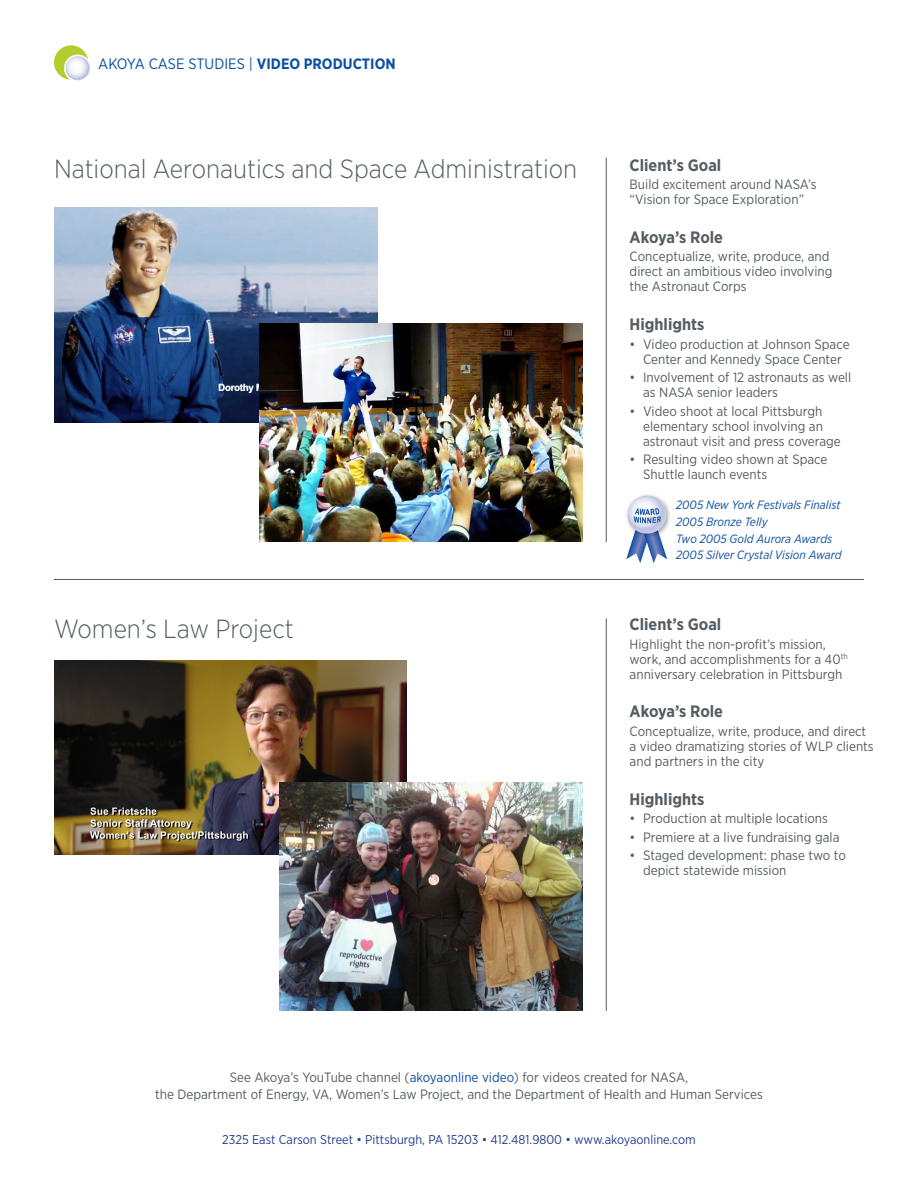
<style>
.page{position:relative;width:918px;height:1188px;background:#fff}
.page>*{position:absolute;margin:0;border:0;box-sizing:border-box;transform-origin:0 0}
.Main_text{font:300 26.25px "Gotham Narrow";color:#555d62}
.Main_text-2{font:700 16.5px "Gotham Narrow";color:#555d62}
.Main_text-3{font:15px "Gotham Narrow";color:#0a4fa2}
.Main_text-4{font:13.5px/15px "Gotham Narrow";color:#555d62}
.Main_text-5{font:12.75px "Gotham Narrow";color:#253f8e}
.Main_text-6{font:italic 12px "Gotham Narrow";color:#0a4fa2}
.s1{font-weight:700}
.s2{color:#0a4fa2}
</style>
<div class="page">
<hr style="left:54px;top:579px;width:810px;height:1px;background:#555d62">
<hr style="left:606px;top:158px;width:1px;height:384px;background:#555d62">
<div style="left:54px;top:45px;width:34px;height:35px;background:#b4cc2e;border-radius:50%"></div>
<svg style="left:65px;top:55px;width:26px;height:26px"></svg>
<div style="left:64px;top:55px;width:27px;height:27px;border:2px solid #fff;border-radius:50%"></div>
<img style="left:54px;top:208px;width:323px;height:214px">
<img style="left:55px;top:661px;width:352px;height:193px">
<hr style="left:606px;top:618px;width:1px;height:393px;background:#555d62">
<img style="left:260px;top:324px;width:322px;height:218px">
<img style="left:279px;top:782px;width:304px;height:229px">
<img style="left:626px;top:494px;width:44px;height:69px">
<p class="Main_text-3" style="left:98px;top:54px;width:299px">AKOYA CASE STUDIES | <span class="s1">VIDEO PRODUCTION</span></p>
<p class="Main_text" style="left:54px;top:153px;width:525px">National Aeronautics and Space Administration</p>
<p class="Main_text" style="left:54px;top:613px;width:241px">Women’s Law Project</p>
<p class="Main_text-2" style="left:630px;top:155px;width:93px">Client’s Goal</p>
<p class="Main_text-4" style="left:630px;top:177px;width:188px">Build excitement around NASA’s “Vision for Space Exploration”</p>
<p class="Main_text-2" style="left:630px;top:227px;width:95px">Akoya’s Role</p>
<p class="Main_text-4" style="left:630px;top:249px;width:204px">Conceptualize, write, produce, and direct an ambitious video involving the Astronaut Corps</p>
<p class="Main_text-2" style="left:630px;top:314px;width:76px">Highlights</p>
<p class="Main_text-4" style="left:630px;top:336px;width:221px;text-align:center">• Video production at Johnson Space<br>Center and Kennedy Space Center</p>
<p class="Main_text-4" style="left:643px;top:370px;width:210px;text-indent:-14px">• Involvement of 12 astronauts as well as NASA senior leaders</p>
<p class="Main_text-4" style="left:643px;top:403px;width:199px;text-indent:-14px">• Video shoot at local Pittsburgh elementary school involving an astronaut visit and press coverage</p>
<p class="Main_text-4" style="left:643px;top:452px;width:186px;text-indent:-14px">• Resulting video shown at Space<br>Shuttle launch events</p>
<p class="Main_text-6" style="left:676px;top:498px;width:166px">2005 New York Festivals Finalist</p>
<p class="Main_text-6" style="left:676px;top:514px;width:93px">2005 Bronze Telly</p>
<p class="Main_text-6" style="left:676px;top:531px;width:158px">Two 2005 Gold Aurora Awards</p>
<p class="Main_text-6" style="left:676px;top:548px;width:167px">2005 Silver Crystal Vision Award</p>
<p class="Main_text-2" style="left:630px;top:614px;width:93px">Client’s Goal</p>
<p class="Main_text-4" style="left:630px;top:636px;width:220px">Highlight the non-profit’s mission, work, and accomplishments for a 40<sup>th </sup>anniversary celebration in Pittsburgh</p>
<p class="Main_text-2" style="left:630px;top:702px;width:95px">Akoya’s Role</p>
<p class="Main_text-4" style="left:630px;top:724px;width:246px">Conceptualize, write, produce, and direct a video dramatizing stories of WLP clients and partners in the city</p>
<p class="Main_text-2" style="left:630px;top:789px;width:76px">Highlights</p>
<p class="Main_text-4" style="left:630px;top:811px;width:200px">• Production at multiple locations</p>
<p class="Main_text-4" style="left:630px;top:829px;width:211px">• Premiere at a live fundraising gala</p>
<p class="Main_text-4" style="left:643px;top:848px;width:204px;text-indent:-14px">• Staged development: phase two to depict statewide mission</p>
<p class="Main_text-4" style="left:155px;top:1069px;width:609px;line-height:16.2px;text-align:center">See Akoya’s YouTube channel (<span class="s2">akoyaonline video</span>) for videos created for NASA,<br>the Department of Energy, VA, Women’s Law Project, and the Department of Health and Human Services</p>
<p class="Main_text-5" style="left:222px;top:1132px;width:475px">2325 East Carson Street • Pittsburgh, PA 15203 • 412.481.9800 • www.akoyaonline.com</p>
</div>
